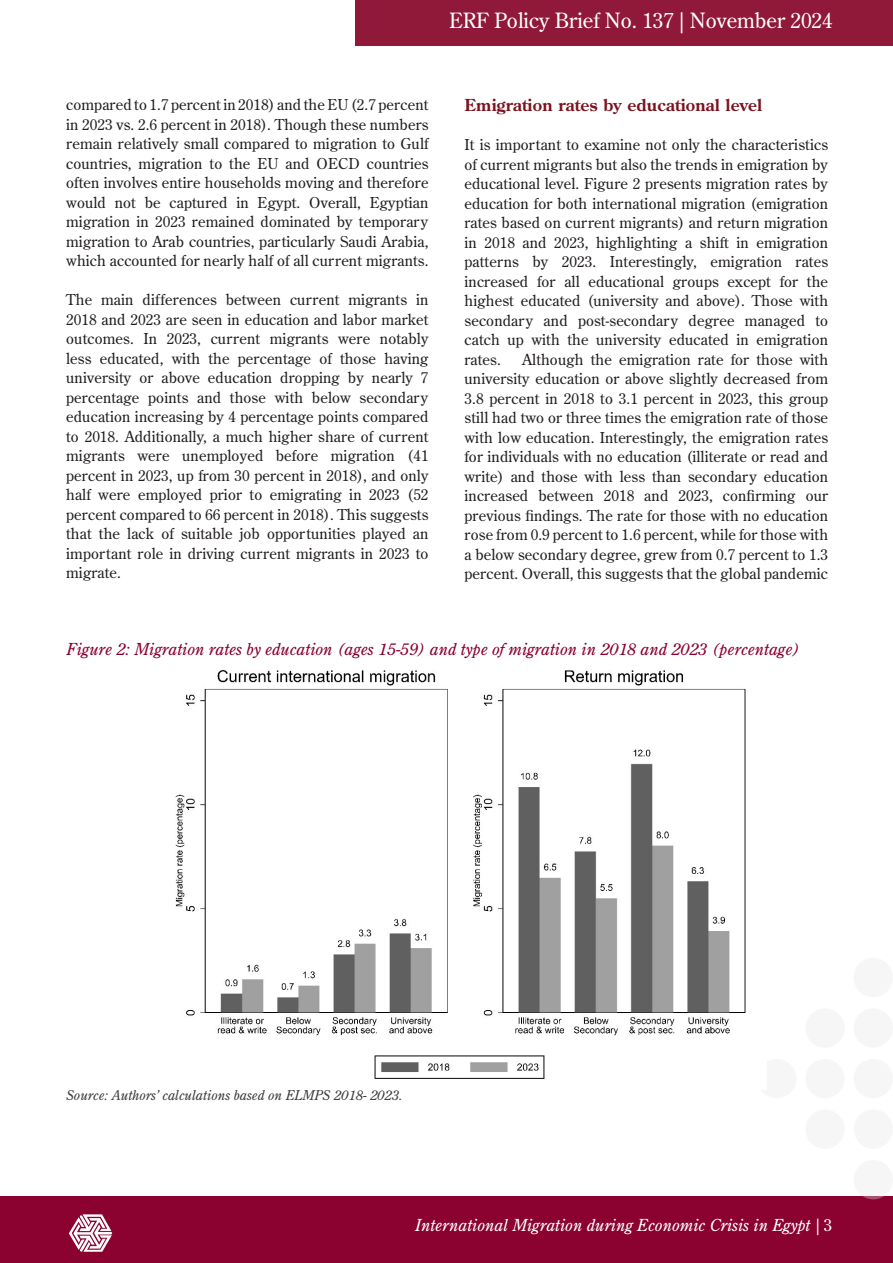
<style>
.page{position:relative;width:893px;height:1263px;background:#fff}
.page>*{position:absolute;margin:0;border:0;box-sizing:border-box;transform-origin:0 0}
.t1{font:21px "Century Old Style Std";color:#fff}
.t2{font:italic 16.5px "Century Old Style Std";color:#8b012f}
.t3{font:italic 16.5px "Century Old Style Std";color:#fff}
.t4{font:700 16.5px "Century Old Style Std";letter-spacing:.01em;color:#7b121e}
.t5{font:15px/19.5px "Century Old Style Std";letter-spacing:.01em;color:#231f20;text-align:justify}
.t6{font:italic 13.5px "Century Old Style Std";color:#3e3e3f}
.s1{font-style:normal}
</style>
<div class="page">
<div style="left:355px;top:0;width:538px;height:45px;background:#901839"></div>
<div style="left:0;top:1196px;width:893px;height:67px;background:#8b012f"></div>
<div style="left:854px;top:1160px;width:39px;height:39px;background:#f6f6f6;border-radius:50%"></div>
<div style="left:854px;top:1109px;width:39px;height:40px;background:#f6f6f6;border-radius:50%"></div>
<div style="left:854px;top:1059px;width:39px;height:39px;background:#f6f6f6;border-radius:50%"></div>
<div style="left:854px;top:1008px;width:39px;height:40px;background:#f6f6f6;border-radius:50%"></div>
<div style="left:805px;top:1109px;width:40px;height:40px;background:#f6f6f6;border-radius:50%"></div>
<div style="left:805px;top:1059px;width:40px;height:39px;background:#f6f6f6;border-radius:50%"></div>
<div style="left:805px;top:1008px;width:40px;height:40px;background:#f6f6f6;border-radius:50%"></div>
<div style="left:757px;top:1059px;width:39px;height:39px;background:#f6f6f6;border-radius:50%"></div>
<svg style="left:69px;top:1214px;width:43px;height:38px"></svg>
<img style="left:175px;top:669px;width:571px;height:410px">
<h1 class="t1" style="left:449px;top:7px;width:385px">ERF Policy Brief No. 137 | November 2024</h1>
<p class="t5" style="left:66px;top:95px;width:364px">compared to 1.7 percent in 2018) and the EU (2.7 percent in 2023 vs. 2.6 percent in 2018). Though these numbers remain relatively small compared to migration to Gulf countries, migration to the EU and OECD countries often involves entire households moving and therefore would not be captured in Egypt. Overall, Egyptian migration in 2023 remained dominated by temporary migration to Arab countries, particularly Saudi Arabia, which accounted for nearly half of all current migrants.</p>
<p class="t5" style="left:66px;top:290px;width:364px">The main differences between current migrants in 2018 and 2023 are seen in education and labor market outcomes. In 2023, current migrants were notably less educated, with the percentage of those having university or above education dropping by nearly 7 percentage points and those with below secondary education increasing by 4 percentage points compared to 2018. Additionally, a much higher share of current migrants were unemployed before migration (41 percent in 2023, up from 30 percent in 2018), and only half were employed prior to emigrating in 2023 (52 percent compared to 66 percent in 2018). This suggests that the lack of suitable job opportunities played an important role in driving current migrants in 2023 to migrate.</p>
<p class="t4" style="left:464px;top:94px;width:299px">Emigration rates by educational level</p>
<p class="t5" style="left:464px;top:135px;width:365px">It is important to examine not only the characteristics of current migrants but also the trends in emigration by educational level. Figure 2 presents migration rates by education for both international migration (emigration rates based on current migrants) and return migration in 2018 and 2023, highlighting a shift in emigration patterns by 2023. Interestingly, emigration rates increased for all educational groups except for the highest educated (university and above). Those with secondary and post-secondary degree managed to catch up with the university educated in emigration rates.</p>
<p class="t5" style="left:464px;top:349px;width:365px;text-indent:58px">Although the emigration rate for those with university education or above slightly decreased from 3.8 percent in 2018 to 3.1 percent in 2023, this group still had two or three times the emigration rate of those with low education. Interestingly, the emigration rates for individuals with no education (illiterate or read and write) and those with less than secondary education increased between 2018 and 2023, confirming our previous findings. The rate for those with no education rose from 0.9 percent to 1.6 percent, while for those with a below secondary degree, grew from 0.7 percent to 1.3 percent. Overall, this suggests that the global pandemic</p>
<p class="t2" style="left:67px;top:639px;width:735px">Figure 2: Migration rates by education (ages 15-59) and type of migration in 2018 and 2023 (percentage)</p>
<p class="t6" style="left:66px;top:1087px;width:338px">Source: Authors’ calculations based on ELMPS 2018- 2023.</p>
<p class="t3" style="left:415px;top:1214px;width:418px">International Migration during Economic Crisis in Egypt <span class="s1">| 3</span></p>
</div>
